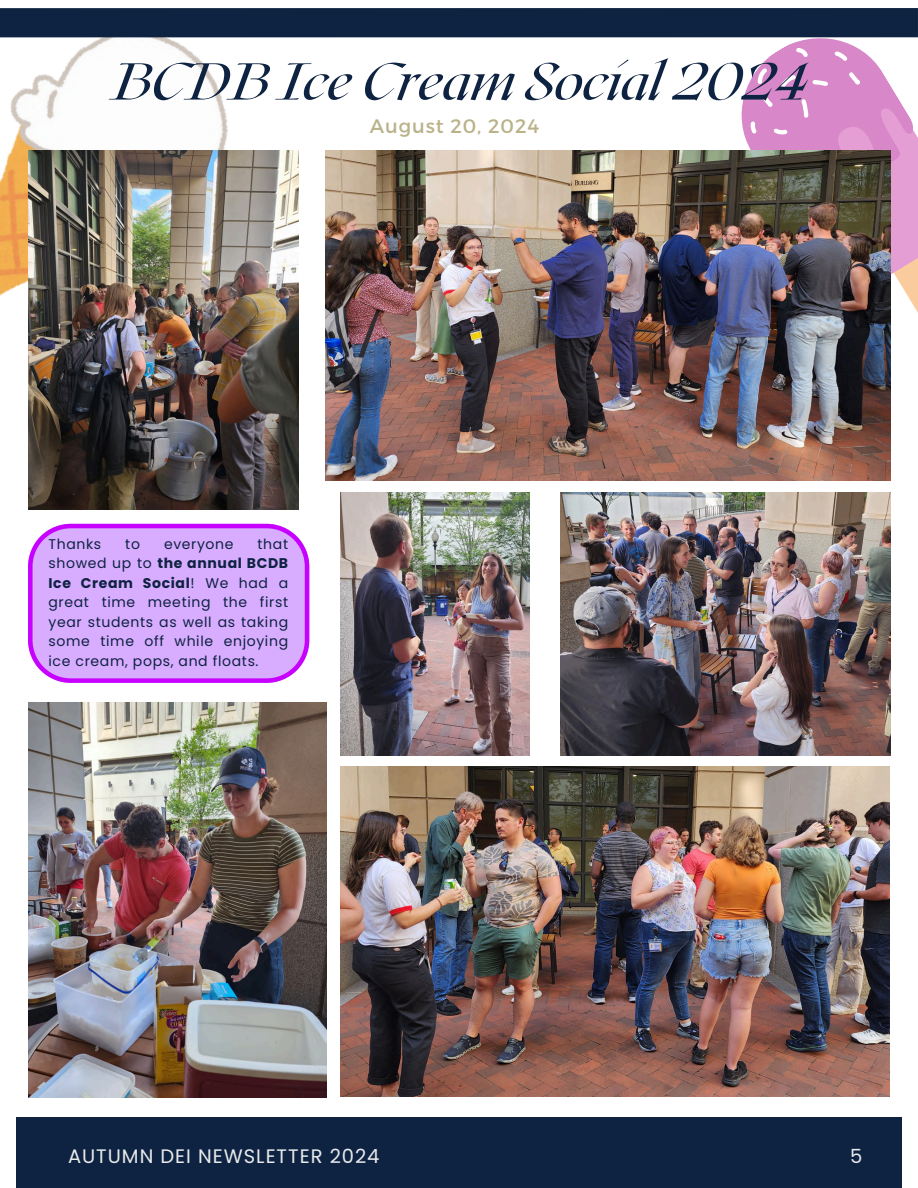
<style>
.page{position:relative;width:918px;height:1188px;background:#fff}
.page>*{position:absolute;margin:0;border:0;box-sizing:border-box;transform-origin:0 0}
.t1{font:italic 51.75px "Roxborough CF";color:#0e2341}
.t2{font:19.5px "Poppins";letter-spacing:.05em;color:#e9eaec}
.t3{font:19.5px "Montserrat";letter-spacing:.045em;color:#bab28a}
.t4{font:14.1px/19.5px "Poppins";letter-spacing:.045em;color:#0e2341;text-align:justify}
.s1{font-weight:700}
</style>
<div class="page">
<div style="left:16px;top:1117px;width:886px;height:71px;background:#0e2341"></div>
<img style="left:0;top:37px;width:256px;height:259px">
<div style="left:0;top:8px;width:918px;height:29px;background:#0e2341"></div>
<img style="left:28px;top:702px;width:298px;height:395px">
<svg style="left:28px;top:524px;width:281px;height:159px;background:#d7a1ff"></svg>
<img style="left:28px;top:151px;width:270px;height:359px">
<svg style="left:731px;top:37px;width:187px;height:298px"></svg>
<img style="left:326px;top:150px;width:564px;height:330px">
<img style="left:341px;top:766px;width:549px;height:330px">
<img style="left:341px;top:493px;width:189px;height:262px">
<img style="left:561px;top:493px;width:329px;height:262px">
<h1 class="t1" style="left:111px;top:48px;width:697px">BCDB Ice Cream Social 2024</h1>
<h2 class="t3" style="left:370px;top:114px;width:171px">August 20, 2024</h2>
<p class="t4" style="left:49px;top:534px;width:241px;text-indent:209px">that showed up to <span class="s1">the annual BCDB Ice Cream Social</span>! We had a great time meeting the first year students as well as taking some time off while enjoying ice cream, pops, and floats.</p>
<p class="t4" style="left:49px;top:534px;width:54px">Thanks</p>
<p class="t4" style="left:125px;top:534px;width:16px">to</p>
<p class="t4" style="left:164px;top:534px;width:71px">everyone</p>
<h2 class="t2" style="left:68px;top:1143px;width:313px">AUTUMN DEI NEWSLETTER 2024</h2>
<h2 class="t2" style="left:850px;top:1143px;width:14px">5</h2>
</div>
